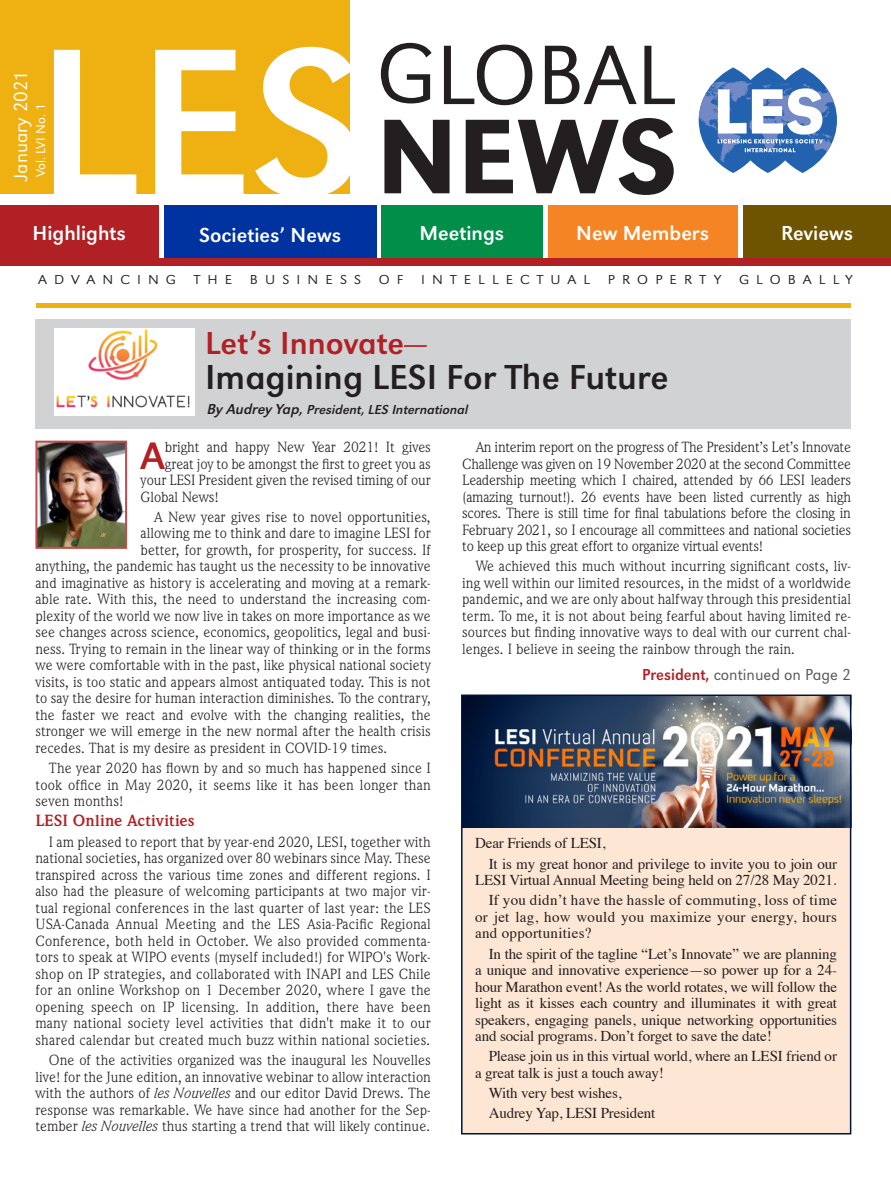
<style>
.page{position:relative;width:891px;height:1188px;background:#fff}
.page>*{position:absolute;margin:0;border:0;box-sizing:border-box;transform-origin:0 0}
.t1{font:217.5px "URW Grotesk T";color:#fff}
.t2{font:500 110.25px "URW Grotesk T";color:#231f20;scale:.95 1}
.t3{font:87.45px "URW Grotesk T Ligh";color:#231f20}
.Drop_Cap{font:39.75px "URW Grotesk T";color:#b02024}
.Body_text{font:36px "URW Grotesk T";color:#231f20}
.Body_text-2{font:33px "URW Grotesk T";color:#b02024}
.t4{font:21px "URW Grotesk T";color:#fff}
.t5{font:19.5px "URW Grotesk T Ligh";color:#fff}
.t6{font:16.5px "URW Grotesk T Ligh";color:#57585a}
.Drop_Cap-2{font:700 16.5px "Weidemann IT Cby BT";letter-spacing:.01em;color:#b02024}
.Drop_Cap-3{font:15px/16.5px "Weidemann IT Cby BT";color:#231f20;text-align:justify}
.Drop_Cap-4{font:15px/16.5px "Times";letter-spacing:-.01em;color:#231f20;text-align:justify}
.t7{font:13.5px "URW Grotesk T Ligh Extr Wide";letter-spacing:.53em;color:#231f20}
.t8{font:13.5px "URW Grotesk T Regu Obli";color:#231f20}
.t9{font:13.5px "URW Grotesk T Ligh";color:#fff}
.s1{font-size:15px}
.s2{font-style:italic}
.s3{font-family:"URW Grotesk T Regu Narr";color:#b02024}
</style>
<div class="page">
<div style="left:462px;top:696px;width:389px;height:438px;background:#fde6d3"></div>
<img style="left:464px;top:698px;width:384px;height:130px">
<div style="left:461px;top:695px;width:390px;height:440px;border:2px solid #01153a"></div>
<div style="left:36px;top:319px;width:815px;height:110px;background:#d1d2d4"></div>
<div style="left:0;top:0;width:350px;height:194px;background:#eeb111"></div>
<div style="left:0;top:206px;width:158px;height:52px;background:#b02024"></div>
<div style="left:382px;top:206px;width:161px;height:52px;background:#008e49"></div>
<div style="left:548px;top:206px;width:190px;height:52px;background:#f58425"></div>
<div style="left:164px;top:206px;width:212px;height:52px;background:#0032a0"></div>
<div style="left:743px;top:206px;width:148px;height:52px;background:#6e5300"></div>
<div style="left:0;top:258px;width:891px;height:8px;background:#b02024"></div>
<hr style="left:36px;top:303px;width:815px;height:4px;background:#eeb111">
<svg style="left:699px;top:67px;width:138px;height:106px"></svg>
<img style="left:38px;top:444px;width:86px;height:102px">
<div style="left:35px;top:441px;width:92px;height:108px;border:2px solid #c04c50"></div>
<img style="left:54px;top:329px;width:140px;height:87px">
<p class="t3" style="left:376px;top:25px;width:300px">GLOBAL</p>
<p class="t2" style="left:376px;top:93px;width:319px">NEWS</p>
<p class="t1" style="left:35px;top:-2px;width:331px">LES</p>
<p class="t4" style="left:199px;top:223px;width:144px">Societies’ News</p>
<p class="t4" style="left:419px;top:221px;width:86px">Meetings</p>
<p class="t4" style="left:576px;top:221px;width:134px">New Members</p>
<p class="t4" style="left:781px;top:221px;width:74px">Reviews</p>
<p class="t5" style="left:9px;top:181px;width:111px;rotate:-90deg">January 2021</p>
<p class="t9" style="left:33px;top:177px;width:75px;rotate:-90deg">Vol. LVI No. 1</p>
<p class="t4" style="left:33px;top:221px;width:95px">Highlights</p>
<p class="t7" style="left:38px;top:272px;width:139px">ADVANCING</p>
<p class="t7" style="left:194px;top:272px;width:40px">THE</p>
<p class="t7" style="left:250px;top:272px;width:113px">BUSINESS</p>
<p class="t7" style="left:379px;top:272px;width:26px">O F</p>
<p class="t7" style="left:421px;top:272px;width:171px">INTELLECTUAL</p>
<p class="t7" style="left:608px;top:272px;width:115px">PROPERTY</p>
<p class="t7" style="left:739px;top:272px;width:115px">GLOBALLY</p>
<p class="Body_text-2" style="left:205px;top:325px;width:223px">Let’s Innovate—</p>
<p class="Body_text" style="left:205px;top:356px;width:465px">Imagining LESI For The Future</p>
<p class="t8" style="left:207px;top:402px;width:263px"><span class="s1">By Audrey Yap,</span> President, LES International</p>
<p class="Drop_Cap" style="left:141px;top:433px;width:26px">A</p>
<p class="Drop_Cap-3" style="left:165px;top:439px;width:268px">bright and happy New Year 2021! It gives</p>
<p class="Drop_Cap-3" style="left:165px;top:455px;width:268px">great joy to be amongst the first to greet you as</p>
<p class="Drop_Cap-3" style="left:141px;top:472px;width:292px">your LESI President given the revised timing of our</p>
<p class="Drop_Cap-3" style="left:141px;top:488px;width:80px">Global News!</p>
<p class="Drop_Cap-3" style="left:154px;top:508px;width:278px">A New year gives rise to novel opportunities,</p>
<p class="Drop_Cap-3" style="left:141px;top:525px;width:292px">allowing me to think and dare to imagine LESI for</p>
<p class="Drop_Cap-3" style="left:141px;top:541px;width:292px">better, for growth, for prosperity, for success. If</p>
<p class="Drop_Cap-3" style="left:35px;top:558px;width:397px">anything, the pandemic has taught us the necessity to be innovative</p>
<p class="Drop_Cap-3" style="left:35px;top:574px;width:397px">and imaginative as history is accelerating and moving at a remark-</p>
<p class="Drop_Cap-3" style="left:35px;top:591px;width:397px">able rate. With this, the need to understand the increasing com-</p>
<p class="Drop_Cap-3" style="left:35px;top:607px;width:397px">plexity of the world we now live in takes on more importance as we</p>
<p class="Drop_Cap-3" style="left:35px;top:624px;width:397px">see changes across science, economics, geopolitics, legal and busi-</p>
<p class="Drop_Cap-3" style="left:35px;top:640px;width:397px">ness. Trying to remain in the linear way of thinking or in the forms</p>
<p class="Drop_Cap-3" style="left:35px;top:657px;width:397px">we were comfortable with in the past, like physical national society</p>
<p class="Drop_Cap-3" style="left:35px;top:673px;width:397px">visits, is too static and appears almost antiquated today. This is not</p>
<p class="Drop_Cap-3" style="left:35px;top:690px;width:397px">to say the desire for human interaction diminishes. To the contrary,</p>
<p class="Drop_Cap-3" style="left:35px;top:706px;width:397px">the faster we react and evolve with the changing realities, the</p>
<p class="Drop_Cap-3" style="left:35px;top:723px;width:397px">stronger we will emerge in the new normal after the health crisis</p>
<p class="Drop_Cap-3" style="left:35px;top:739px;width:354px">recedes. That is my desire as president in COVID-19 times.</p>
<p class="Drop_Cap-3" style="left:35px;top:760px;width:397px;text-indent:14px">The year 2020 has flown by and so much has happened since I took office in May 2020, it seems like it has been longer than seven months!</p>
<p class="Drop_Cap-2" style="left:35px;top:811px;width:161px">LESI Online Activities</p>
<p class="Drop_Cap-3" style="left:35px;top:833px;width:397px;text-indent:14px">I am pleased to report that by year-end 2020, LESI, together with national societies, has organized over 80 webinars since May. These transpired across the various time zones and different regions. I also had the pleasure of welcoming participants at two major vir&shy;tual regional conferences in the last quarter of last year: the LES USA-Canada Annual Meeting and the LES Asia-Pacific Regional Conference, both held in October. We also provided commenta&shy;tors to speak at WIPO events (myself included!) for WIPO's Work&shy;shop on IP strategies, and collaborated with INAPI and LES Chile for an online Workshop on 1 December 2020, where I gave the opening speech on IP licensing. In addition, there have been many national society level activities that didn't make it to our shared calendar but created much buzz within national societies.</p>
<p class="Drop_Cap-3" style="left:35px;top:1051px;width:397px;text-indent:14px">One of the activities organized was the inaugural les Nouvelles live! for the June edition, an innovative webinar to allow interaction with the authors of <span class="s2">les Nouvelles</span> and our editor David Drews. The response was remarkable. We have since had another for the Sep&shy;tember <span class="s2">les Nouvelles</span> thus starting a trend that will likely continue.</p>
<p class="Drop_Cap-3" style="left:462px;top:439px;width:390px;text-indent:14px">An interim report on the progress of The President’s Let’s Innovate Challenge was given on 19 November 2020 at the second Committee Leadership meeting which I chaired, attended by 66 LESI leaders (amazing turnout!). 26 events have been listed currently as high scores. There is still time for final tabulations before the closing in February 2021, so I encourage all committees and national societies to keep up this great effort to organize virtual events!</p>
<p class="Drop_Cap-3" style="left:462px;top:558px;width:390px;text-indent:14px">We achieved this much without incurring significant costs, liv&shy;ing well within our limited resources, in the midst of a worldwide pandemic, and we are only about halfway through this presidential term. To me, it is not about being fearful about having limited re&shy;sources but finding innovative ways to deal with our current chal&shy;lenges. I believe in seeing the rainbow through the rain.</p>
<p class="t6" style="left:642px;top:665px;width:210px"><span class="s3">President,</span> continued on Page 2</p>
<p class="Drop_Cap-4" style="left:475px;top:834px;width:132px">Dear Friends of LESI,</p>
<p class="Drop_Cap-4" style="left:475px;top:854px;width:363px;text-align:right">It is my great honor and privilege to invite you to join our<br>LESI Virtual Annual Meeting being held on 27/28 May 2021.</p>
<p class="Drop_Cap-4" style="left:475px;top:891px;width:363px;text-indent:14px">If you didn’t have the hassle of commuting, loss of time or jet lag, how would you maximize your energy, hours and opportunities?</p>
<p class="Drop_Cap-4" style="left:475px;top:944px;width:363px;text-indent:14px">In the spirit of the tagline “Let’s Innovate” we are planning a unique and innovative experience—so power up for a 24- hour Marathon event! As the world rotates, we will follow the light as it kisses each country and illuminates it with great speakers, engaging panels, unique networking opportunities and social programs. Don’t forget to save the date!</p>
<p class="Drop_Cap-4" style="left:475px;top:1047px;width:363px;text-indent:14px">Please join us in this virtual world, where an LESI friend or a great talk is just a touch away!</p>
<p class="Drop_Cap-4" style="left:489px;top:1084px;width:134px">With very best wishes,</p>
<p class="Drop_Cap-4" style="left:489px;top:1104px;width:168px">Audrey Yap, LESI President</p>
</div>
